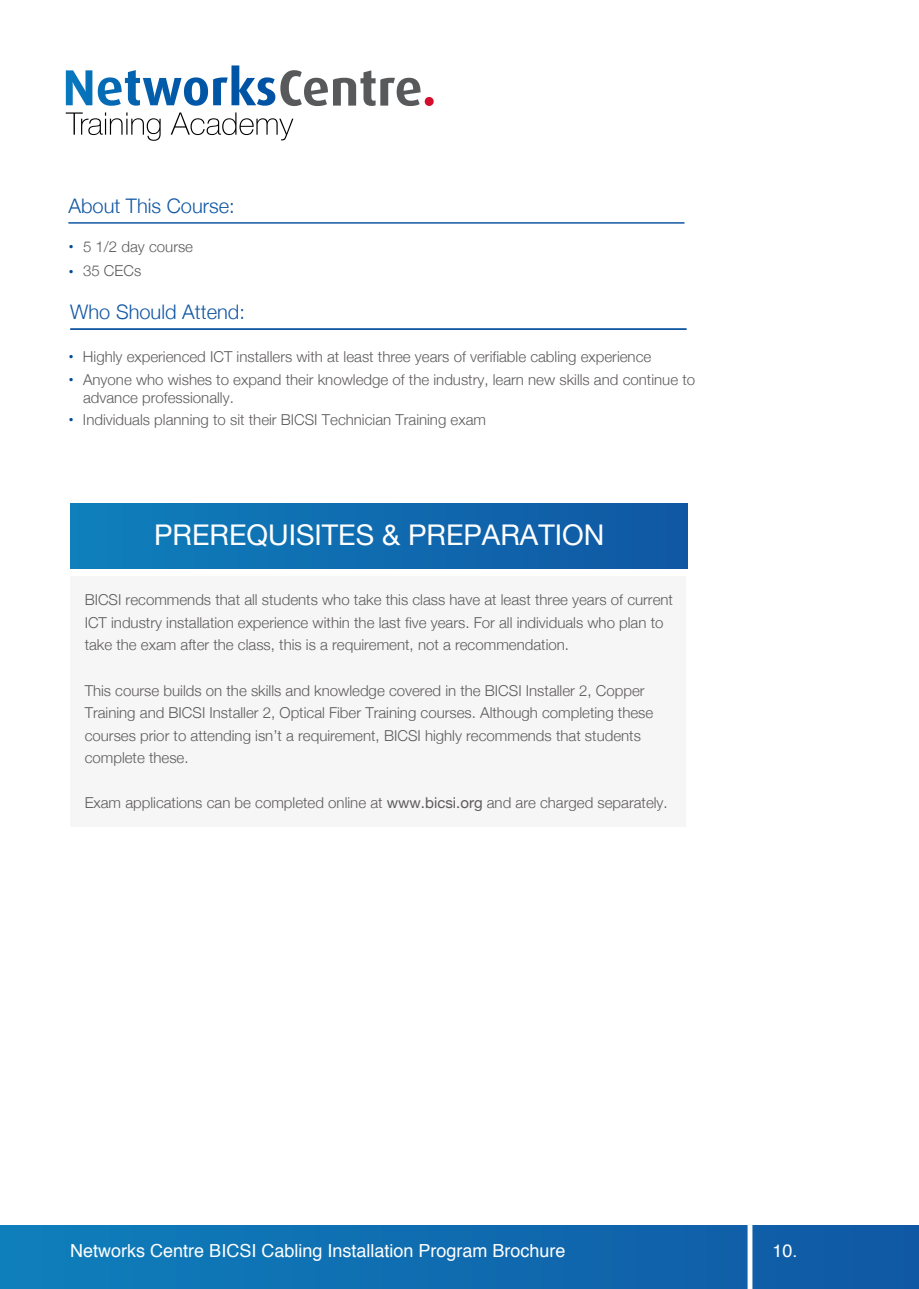
<style>
.page{position:relative;width:919px;height:1289px;background:#fff}
.page>*{position:absolute;margin:0;border:0;box-sizing:border-box;transform-origin:0 0}
.t1{font:28.5px "Helvetica Neue";color:#fff}
.t2{font:300 20.1px "Helvetica Neue";color:#1257a4}
.t3{font:18px "Helvetica";color:#fff}
.t4{font:300 15px/22.5px "Helvetica Neue";color:#5e5b5c}
.t5{font:15px/24.5px "Helvetica Neue";color:#004a99}
.s1{font-weight:400;color:#004a99}
.s2{font-weight:400}
</style>
<div class="page">
<div style="left:0;top:1225px;width:918px;height:63px;background:linear-gradient(to right,#0f7fbb,#1158a4)"></div>
<div style="left:747px;top:1209px;width:5px;height:79px;background:#fff"></div>
<svg style="left:66px;top:70px;width:26px;height:35px"></svg>
<svg style="left:98px;top:65px;width:335px;height:41px"></svg>
<svg style="left:66px;top:112px;width:95px;height:29px"></svg>
<svg style="left:171px;top:112px;width:122px;height:28px"></svg>
<div style="left:70px;top:575px;width:615px;height:251px;background:#f6f6f6"></div>
<div style="left:70px;top:503px;width:617px;height:65px;background:linear-gradient(to right,#0f80bc,#1057a3)"></div>
<hr style="left:70px;top:328px;width:616px;height:2px;background:#1257a4">
<hr style="left:68px;top:222px;width:616px;height:2px;background:#1257a4">
<h2 class="t2" style="left:68px;top:190px;width:168px">About This Course:</h2>
<p class="t4" style="left:83px;top:233px;width:112px;line-height:24px">5 1/2 day course<br>35 CECs</p>
<p class="t5" style="left:68px;top:235px;width:7px">• •</p>
<h2 class="t2" style="left:70px;top:296px;width:176px">Who Should Attend:</h2>
<p class="t5" style="left:68px;top:345px;width:7px">•</p>
<p class="t4" style="left:83px;top:369px;width:613px;line-height:18px;text-indent:-15px"><span class="s1">•</span> Anyone who wishes to expand their knowledge of the industry, learn new skills and continue to advance professionally.</p>
<p class="t4" style="left:68px;top:407px;width:419px"><span class="s1">•</span> Individuals planning to sit their BICSI Technician Training exam</p>
<p class="t4" style="left:83px;top:344px;width:570px">Highly experienced ICT installers with at least three years of verifiable cabling experience</p>
<h1 class="t1" style="left:154px;top:514px;width:452px">PREREQUISITES &amp; PREPARATION</h1>
<p class="t4" style="left:85px;top:587px;width:590px">BICSI recommends that all students who take this class have at least three years of current<br>ICT industry installation experience within the last five years. For all individuals who plan to take the exam after the class, this is a requirement, not a recommendation.</p>
<p class="t4" style="left:85px;top:677px;width:570px">This course builds on the skills and knowledge covered in the BICSI Installer 2, Copper Training and BICSI Installer 2, Optical Fiber Training courses. Although completing these courses prior to attending isn’t a requirement, BICSI highly recommends that students complete these.</p>
<p class="t4" style="left:85px;top:790px;width:584px">Exam applications can be completed online at <span class="s2">www.bicsi.org</span> and are charged separately.</p>
<p class="t3" style="left:70px;top:1236px;width:497px">Networks Centre BICSI Cabling Installation Program Brochure</p>
<p class="t3" style="left:772px;top:1236px;width:27px">10.</p>
</div>
